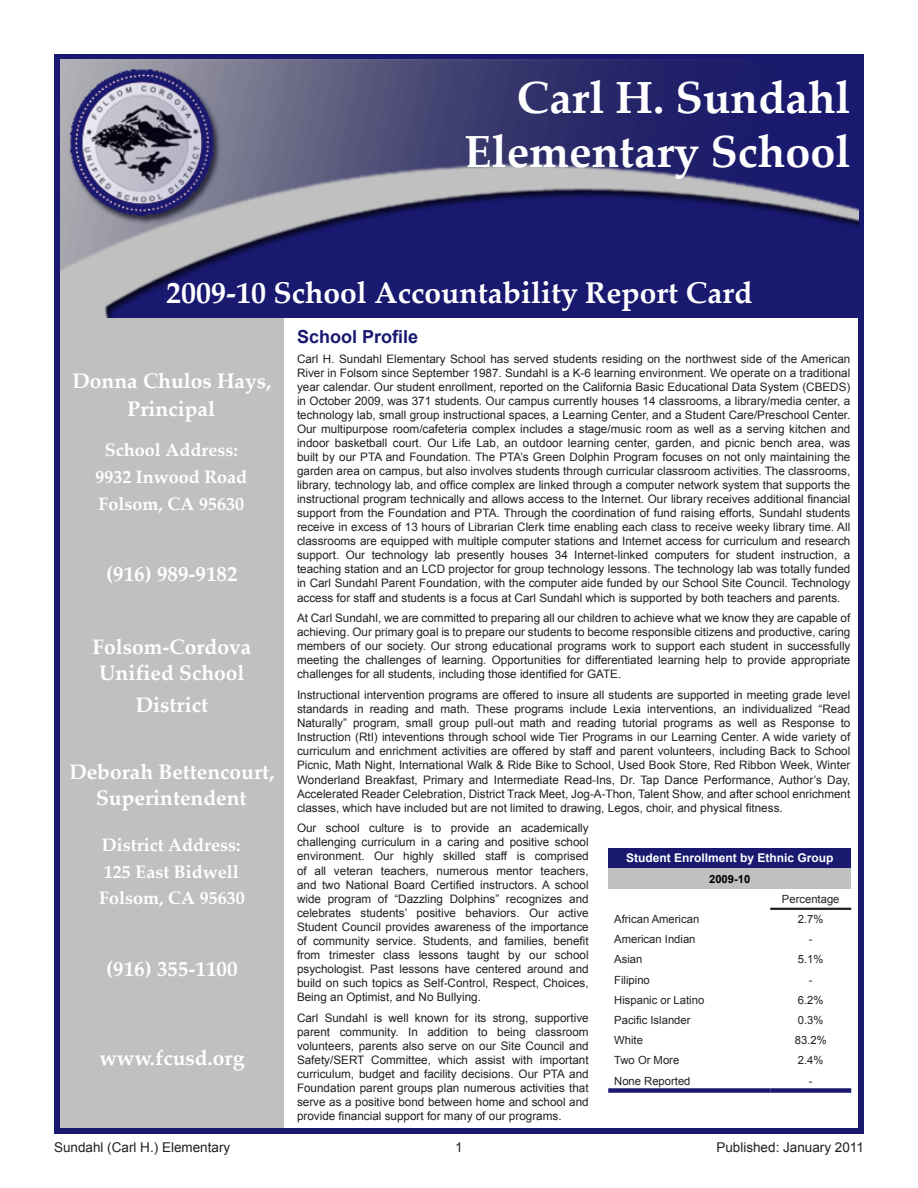
<style>
.page{position:relative;width:918px;height:1188px;background:#fff}
.page>*{position:absolute;margin:0;border:0;box-sizing:border-box;transform-origin:0 0}
.School_Name_Text{font:700 45px "Palatino Linotype";color:#fff}
.SARC_Title_Text{font:700 30px "Palatino Linotype";color:#fff}
.District_Name_Text{font:700 21px "Palatino Linotype";color:#fff}
.Superintendent_Name{font:700 21px "Palatino Linotype";color:#fff}
.Principal_Name_Text{font:700 21px "Palatino Linotype";color:#fff}
.School_Phone_Text{font:700 21px "Palatino Linotype";color:#fff}
.District_Phone_Text{font:700 21px "Palatino Linotype";color:#fff}
.District_Website_Tex{font:700 21px "Palatino Linotype";color:#fff}
.District_Address_Lin{font:700 18px "Palatino Linotype";color:#fff}
.School_Address_Line{font:700 18px "Palatino Linotype";color:#fff}
.Element_Header{font:700 18px "Arial";color:#191970}
.FooterQuadLeft{font:13.5px "Arial";color:#231f20}
.FooterQuadRight{font:13.5px "Arial";color:#231f20}
.Page_Numbers{font:13.5px "Arial";color:#231f20}
.t1{font:700 12px "Arial";color:#fff}
.Body_Text_-_Left_Jus{font:11.7px/14.1px "Arial";color:#231f20;text-align:justify}
.t2{font:11.25px "Arial";color:#231f20}
.t3{font:700 11.25px "Arial";color:#000}
</style>
<div class="page">
<div style="left:54px;top:54px;width:810px;height:1080px;border:6px solid #191970"></div>
<img style="left:60px;top:60px;width:799px;height:258px">
<div style="left:60px;top:318px;width:224px;height:810px;background:#c0c0c0"></div>
<div style="left:608px;top:848px;width:243px;height:20px;background:#191970"></div>
<div style="left:608px;top:868px;width:243px;height:21px;background:#c0c0c0"></div>
<hr style="left:770px;top:908px;width:81px;height:2px;background:#231f20">
<div style="left:608px;top:1088px;width:162px;height:5px;background:#191970"></div>
<div style="left:770px;top:1088px;width:81px;height:5px;background:#191970"></div>
<p class="School_Name_Text" style="left:517px;top:66px;width:335px">Carl H. Sundahl</p>
<p class="School_Name_Text" style="left:464px;top:120px;width:388px">Elementary School</p>
<p class="SARC_Title_Text" style="left:166px;top:272px;width:588px">2009-10 School Accountability Report Card</p>
<p class="Principal_Name_Text" style="left:72px;top:366px;width:200px">Donna Chulos Hays,</p>
<p class="Principal_Name_Text" style="left:128px;top:394px;width:89px">Principal</p>
<p class="School_Address_Line" style="left:105px;top:437px;width:134px">School Address:</p>
<p class="School_Address_Line" style="left:95px;top:464px;width:153px">9932 Inwood Road</p>
<p class="School_Address_Line" style="left:99px;top:491px;width:147px">Folsom, CA 95630</p>
<p class="School_Phone_Text" style="left:106px;top:559px;width:133px">(916) 989-9182</p>
<p class="District_Name_Text" style="left:93px;top:632px;width:160px">Folsom-Cordova</p>
<p class="District_Name_Text" style="left:99px;top:657px;width:147px">Unified School</p>
<p class="District_Name_Text" style="left:136px;top:690px;width:74px">District</p>
<p class="Superintendent_Name" style="left:69px;top:757px;width:207px">Deborah Bettencourt,</p>
<p class="Superintendent_Name" style="left:96px;top:783px;width:152px">Superintendent</p>
<p class="District_Address_Lin" style="left:102px;top:832px;width:140px">District Address:</p>
<p class="District_Address_Lin" style="left:104px;top:859px;width:136px">125 East Bidwell</p>
<p class="District_Address_Lin" style="left:99px;top:885px;width:147px">Folsom, CA 95630</p>
<p class="District_Phone_Text" style="left:106px;top:954px;width:133px">(916) 355-1100</p>
<p class="District_Website_Tex" style="left:99px;top:1043px;width:147px">www.fcusd.org</p>
<p class="Element_Header" style="left:297px;top:325px;width:123px">School Profile</p>
<p class="Body_Text_-_Left_Jus" style="left:297px;top:352px;width:555px">Carl H. Sundahl Elementary School has served students residing on the northwest side of the American River in Folsom since September 1987. Sundahl is a K-6 learning environment. We operate on a traditional year calendar. Our student enrollment, reported on the California Basic Educational Data System (CBEDS) in October 2009, was 371 students. Our campus currently houses 14 classrooms, a library/media center, a technology lab, small group instructional spaces, a Learning Center, and a Student Care/Preschool Center.<br>Our multipurpose room/cafeteria complex includes a stage/music room as well as a serving kitchen and indoor basketball court. Our Life Lab, an outdoor learning center, garden, and picnic bench area, was built by our PTA and Foundation. The PTA’s Green Dolphin Program focuses on not only maintaining the garden area on campus, but also involves students through curricular classroom activities. The classrooms, library, technology lab, and office complex are linked through a computer network system that supports the instructional program technically and allows access to the Internet. Our library receives additional financial support from the Foundation and PTA. Through the coordination of fund raising efforts, Sundahl students receive in excess of 13 hours of Librarian Clerk time enabling each class to receive weeky library time. All classrooms are equipped with multiple computer stations and Internet access for curriculum and research support. Our technology lab presently houses 34 Internet-linked computers for student instruction, a teaching station and an LCD projector for group technology lessons. The technology lab was totally funded in Carl Sundahl Parent Foundation, with the computer aide funded by our School Site Council. Technology access for staff and students is a focus at Carl Sundahl which is supported by both teachers and parents.</p>
<p class="Body_Text_-_Left_Jus" style="left:297px;top:611px;width:555px">At Carl Sundahl, we are committed to preparing all our children to achieve what we know they are capable of achieving. Our primary goal is to prepare our students to become responsible citizens and productive, caring members of our society. Our strong educational programs work to support each student in successfully meeting the challenges of learning. Opportunities for differentiated learning help to provide appropriate challenges for all students, including those identified for GATE.</p>
<p class="Body_Text_-_Left_Jus" style="left:297px;top:688px;width:555px">Instructional intervention programs are offered to insure all students are supported in meeting grade level standards in reading and math. These programs include Lexia interventions, an individualized “Read Naturally” program, small group pull-out math and reading tutorial programs as well as Response to Instruction (RtI) inteventions through school wide Tier Programs in our Learning Center. A wide variety of curriculum and enrichment activities are offered by staff and parent volunteers, including Back to School Picnic, Math Night, International Walk &amp; Ride Bike to School, Used Book Store, Red Ribbon Week, Winter Wonderland Breakfast, Primary and Intermediate Read-Ins, Dr. Tap Dance Performance, Author’s Day, Accelerated Reader Celebration, District Track Meet, Jog-A-Thon, Talent Show, and after school enrichment classes, which have included but are not limited to drawing, Legos, choir, and physical fitness.</p>
<p class="Body_Text_-_Left_Jus" style="left:297px;top:821px;width:293px">Our school culture is to provide an academically challenging curriculum in a caring and positive school environment. Our highly skilled staff is comprised of all veteran teachers, numerous mentor teachers, and two National Board Certified instructors. A school wide program of “Dazzling Dolphins” recognizes and celebrates students’ positive behaviors. Our active Student Council provides awareness of the importance of community service. Students, and families, benefit from trimester class lessons taught by our school psychologist. Past lessons have centered around and build on such topics as Self-Control, Respect, Choices, Being an Optimist, and No Bullying.</p>
<p class="Body_Text_-_Left_Jus" style="left:297px;top:1011px;width:293px">Carl Sundahl is well known for its strong, supportive parent community. In addition to being classroom volunteers, parents also serve on our Site Council and Safety/SERT Committee, which assist with important curriculum, budget and facility decisions. Our PTA and Foundation parent groups plan numerous activities that serve as a positive bond between home and school and provide financial support for many of our programs.</p>
<p class="t1" style="left:626px;top:850px;width:209px">Student Enrollment by Ethnic Group</p>
<p class="t3" style="left:709px;top:871px;width:43px">2009-10</p>
<p class="t2" style="left:782px;top:891px;width:59px">Percentage</p>
<p class="t2" style="left:614px;top:912px;width:87px">African American</p>
<p class="t2" style="left:798px;top:912px;width:27px">2.7%</p>
<p class="t2" style="left:614px;top:932px;width:83px">American Indian</p>
<p class="t2" style="left:809px;top:932px;width:5px">-</p>
<p class="t2" style="left:614px;top:952px;width:30px">Asian</p>
<p class="t2" style="left:798px;top:952px;width:27px">5.1%</p>
<p class="t2" style="left:614px;top:972px;width:37px">Filipino</p>
<p class="t2" style="left:809px;top:972px;width:5px">-</p>
<p class="t2" style="left:614px;top:992px;width:92px">Hispanic or Latino</p>
<p class="t2" style="left:798px;top:992px;width:27px">6.2%</p>
<p class="t2" style="left:614px;top:1013px;width:78px">Pacific Islander</p>
<p class="t2" style="left:798px;top:1013px;width:27px">0.3%</p>
<p class="t2" style="left:614px;top:1033px;width:30px">White</p>
<p class="t2" style="left:795px;top:1033px;width:33px">83.2%</p>
<p class="t2" style="left:614px;top:1053px;width:67px">Two Or More</p>
<p class="t2" style="left:798px;top:1053px;width:27px">2.4%</p>
<p class="t2" style="left:614px;top:1073px;width:78px">None Reported</p>
<p class="t2" style="left:809px;top:1073px;width:5px">-</p>
<p class="FooterQuadLeft" style="left:54px;top:1138px;width:178px">Sundahl (Carl H.) Elementary</p>
<p class="Page_Numbers" style="left:455px;top:1138px;width:9px">1</p>
<p class="FooterQuadRight" style="left:716px;top:1138px;width:149px">Published: January 2011</p>
</div>
